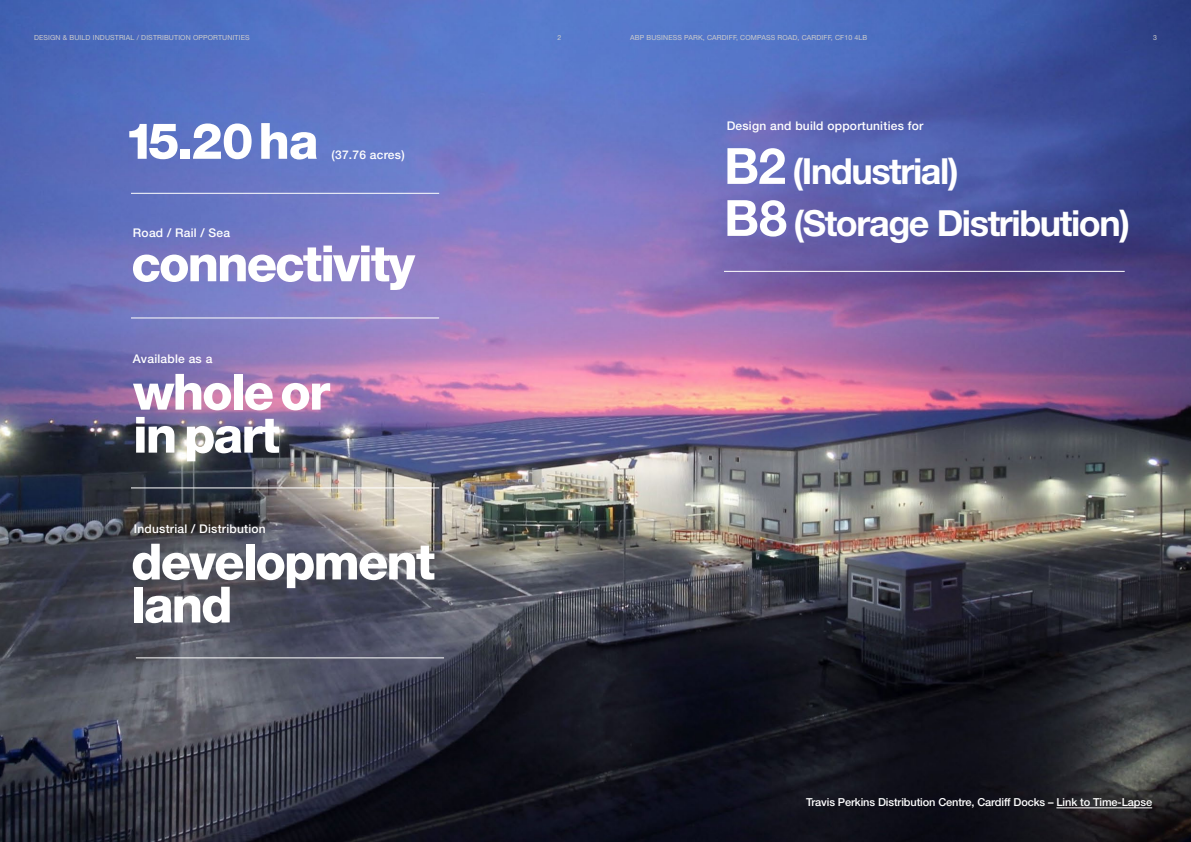
<style>
.page{position:relative;width:1191px;height:842px;background:#fff}
.page>*{position:absolute;margin:0;border:0;box-sizing:border-box;transform-origin:0 0}
.t1{font:800 50px/43px "Helvetica Neue";letter-spacing:-.04em;color:#fff}
.t2{font:700 36px/52px "Helvetica Neue";letter-spacing:-.04em;color:#fff}
.t3{font:500 12px "Helvetica Neue";letter-spacing:.02em;color:#fff}
.t4{font:500 11px "Helvetica Neue";letter-spacing:-.01em;color:#fff}
.t5{font:7px "Helvetica Neue";letter-spacing:.02em;color:#cdcccc}
.t6{font:7px "Helvetica Neue";letter-spacing:.02em;color:#ccc}
.s1{font-size:50px}
</style>
<div class="page">
<img style="left:0;top:0;width:1191px;height:842px">
<hr style="left:1056px;top:807px;width:96px;height:1px;background:#fff">
<hr style="left:131px;top:193px;width:308px;height:1px;background:#fff">
<hr style="left:131px;top:318px;width:308px;height:1px;background:#fff">
<hr style="left:131px;top:488px;width:308px;height:1px;background:#fff">
<hr style="left:136px;top:658px;width:308px;height:1px;background:#fff">
<hr style="left:724px;top:271px;width:400px;height:1px;background:#fff">
<p class="t6" style="left:34px;top:33px;width:217px">DESIGN &amp; BUILD INDUSTRIAL / DISTRIBUTION OPPORTUNITIES</p>
<p class="t6" style="left:557px;top:33px;width:5px">2</p>
<p class="t5" style="left:630px;top:33px;width:239px">ABP BUSINESS PARK, CARDIFF, COMPASS ROAD, CARDIFF, CF10 4LB</p>
<p class="t5" style="left:1153px;top:33px;width:5px">3</p>
<h1 class="t1" style="left:124px;top:119px;width:196px">15.20ha</h1>
<p class="t3" style="left:331px;top:147px;width:75px">(37.76 acres)</p>
<p class="t3" style="left:133px;top:225px;width:99px">Road / Rail / Sea</p>
<h1 class="t1" style="left:131px;top:242px;width:285px">connectivity</h1>
<p class="t3" style="left:133px;top:351px;width:81px">Available as a</p>
<h1 class="t1" style="left:133px;top:370px;width:199px">whole or in part</h1>
<p class="t3" style="left:134px;top:521px;width:134px">Industrial / Distribution</p>
<h1 class="t1" style="left:131px;top:540px;width:306px">development land</h1>
<p class="t3" style="left:726px;top:118px;width:198px">Design and build opportunities for</p>
<h2 class="t2" style="left:724px;top:144px;width:407px"><span class="s1">B2</span> (Industrial)<br><span class="s1">B8</span> (Storage Distribution)</h2>
<p class="t4" style="left:806px;top:795px;width:347px">Travis Perkins Distribution Centre, Cardiff Docks – Link to Time-Lapse</p>
</div>
